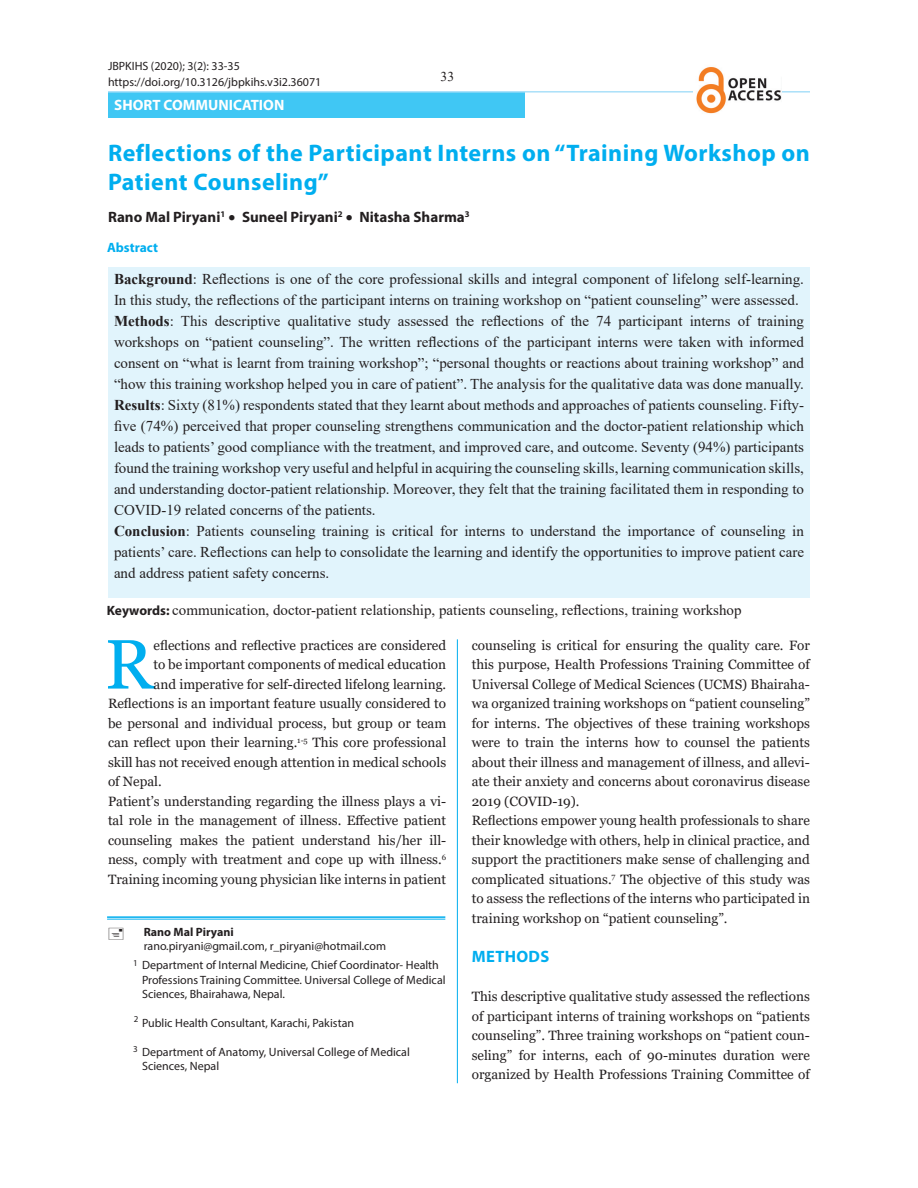
<style>
.page{position:relative;width:918px;height:1188px;background:#fff}
.page>*{position:absolute;margin:0;border:0;box-sizing:border-box;transform-origin:0 0}
.Starting_Paragraph_B{font:69.75px "Georgia";color:#00aeef}
.Title_of_Paper{font:700 24px/28.8px "Myriad Pro";letter-spacing:.02em;color:#00aeef}
.Inner_body_headings{font:700 16.5px "Myriad Pro";letter-spacing:.02em;color:#00aeef}
.Abstract_Text{font:15px/21px "Times New Roman";color:#231f20;text-align:justify}
.Authors{font:700 15px "Myriad Pro";color:#231f20}
.type_of_article_styl{font:700 15px "Myriad Pro";color:#fff}
.Main_Text_New{font:13.5px/19.5px "Georgia";color:#231f20;text-align:justify}
.Starting_Paragraph_B-2{font:13.5px "Georgia";color:#231f20}
.Abstract_Title{font:700 13.5px "Myriad Pro";color:#00aeef}
.t1{font:13.5px "Times New Roman";color:#231f20}
.t2{font:12px/14.4px "Myriad Pro";color:#231f20}
.t3{font:700 12px "Myriad Pro";color:#231f20}
.Journal_Main_Text{font:9px "Myriad Pro";color:#231f20}
.s1{font-weight:700}
.s2{font-family:"Myriad Pro";font-weight:700;font-size:13.5px}
</style>
<div class="page">
<div style="left:108px;top:268px;width:702px;height:330px;background:#e1f4fc"></div>
<hr style="left:107px;top:916px;width:338px;height:2px;background:#00aeef">
<hr style="left:107px;top:919px;width:338px;height:1px;background:#00aeef">
<div style="left:108px;top:93px;width:417px;height:25px;background:#40c7f4"></div>
<hr style="left:108px;top:91px;width:702px;height:2px;background:#aae0f9">
<img style="left:694px;top:67px;width:88px;height:47px">
<hr style="left:457px;top:639px;width:1px;height:444px;background:#00aeef">
<p class="t2" style="left:108px;top:59px;width:133px">JBPKIHS (2020); 3(2): 33-35</p>
<p class="t2" style="left:108px;top:75px;width:215px">https://doi.org/10.3126/jbpkihs.v3i2.36071</p>
<p class="type_of_article_styl" style="left:114px;top:95px;width:172px">SHORT COMMUNICATION</p>
<p class="t1" style="left:441px;top:67px;width:15px">33</p>
<p class="Title_of_Paper" style="left:108px;top:138px;width:703px">Reflections of the Participant Interns on “Training Workshop on<br>Patient Counseling”</p>
<p class="Authors" style="left:108px;top:207px;width:363px">Rano Mal Piryani<sup>1</sup> • Suneel Piryani<sup>2</sup> • Nitasha Sharma<sup>3</sup></p>
<p class="Abstract_Title" style="left:107px;top:238px;width:53px">Abstract</p>
<p class="Abstract_Text" style="left:114px;top:268px;width:692px"><span class="s1">Background</span>: Reflections is one of the core professional skills and integral component of lifelong self-learning.<br>In this study, the reflections of the participant interns on training workshop on “patient counseling” were assessed.</p>
<p class="Abstract_Text" style="left:114px;top:310px;width:692px"><span class="s1">Methods</span>: This descriptive qualitative study assessed the reflections of the 74 participant interns of training workshops on “patient counseling”. The written reflections of the participant interns were taken with informed consent on “what is learnt from training workshop”; “personal thoughts or reactions about training workshop” and “how this training workshop helped you in care of patient”. The analysis for the qualitative data was done manually.</p>
<p class="Abstract_Text" style="left:114px;top:394px;width:692px"><span class="s1">Results</span>: Sixty (81%) respondents stated that they learnt about methods and approaches of patients counseling. Fifty&shy;five (74%) perceived that proper counseling strengthens communication and the doctor-patient relationship which leads to patients’ good compliance with the treatment, and improved care, and outcome. Seventy (94%) participants found the training workshop very useful and helpful in acquiring the counseling skills, learning communication skills, and understanding doctor-patient relationship. Moreover, they felt that the training facilitated them in responding to COVID-19 related concerns of the patients.</p>
<p class="Abstract_Text" style="left:114px;top:520px;width:692px"><span class="s1">Conclusion</span>: Patients counseling training is critical for interns to understand the importance of counseling in patients’ care. Reflections can help to consolidate the learning and identify the opportunities to improve patient care and address patient safety concerns.</p>
<p class="Abstract_Text" style="left:107px;top:599px;width:636px"><span class="s2">Keywords:</span> communication, doctor-patient relationship, patients counseling, reflections, training workshop</p>
<p class="Starting_Paragraph_B" style="left:105px;top:622px;width:50px">R</p>
<p class="Starting_Paragraph_B-2" style="left:154px;top:637px;width:294px">eflections and reflective practices are considered</p>
<p class="Starting_Paragraph_B-2" style="left:154px;top:656px;width:294px">to be important components of medical education</p>
<p class="Starting_Paragraph_B-2" style="left:154px;top:676px;width:294px">and imperative for self-directed lifelong learning.</p>
<p class="Starting_Paragraph_B-2" style="left:108px;top:695px;width:340px">Reflections is an important feature usually considered to</p>
<p class="Starting_Paragraph_B-2" style="left:108px;top:715px;width:340px">be personal and individual process, but group or team</p>
<p class="Starting_Paragraph_B-2" style="left:108px;top:734px;width:340px">can reflect upon their learning.<sup>1-5</sup> This core professional</p>
<p class="Starting_Paragraph_B-2" style="left:108px;top:754px;width:340px">skill has not received enough attention in medical schools</p>
<p class="Starting_Paragraph_B-2" style="left:108px;top:773px;width:55px">of Nepal.</p>
<p class="Main_Text_New" style="left:108px;top:791px;width:340px">Patient’s understanding regarding the illness plays a vi&shy;tal role in the management of illness. Effective patient counseling makes the patient understand his/her ill&shy;ness, comply with treatment and cope up with illness.<sup>6<br></sup>Training incoming young physician like interns in patient</p>
<p class="t3" style="left:144px;top:924px;width:91px">Rano Mal Piryani</p>
<p class="t2" style="left:144px;top:939px;width:244px">rano.piryani@gmail.com, r_piryani@hotmail.com</p>
<p class="Journal_Main_Text" style="left:133px;top:957px;width:6px">1</p>
<p class="t2" style="left:142px;top:958px;width:305px">Department of Internal Medicine, Chief Coordinator- Health<br>Professions Training Committee. Universal College of Medical<br>Sciences, Bhairahawa, Nepal.</p>
<p class="t2" style="left:142px;top:1016px;width:214px">Public Health Consultant, Karachi, Pakistan</p>
<p class="t2" style="left:142px;top:1044px;width:269px">Department of Anatomy, Universal College of Medical<br>Sciences, Nepal</p>
<p class="Journal_Main_Text" style="left:134px;top:1014px;width:6px">2</p>
<p class="Journal_Main_Text" style="left:133px;top:1044px;width:6px">3</p>
<p class="Main_Text_New" style="left:472px;top:635px;width:340px">counseling is critical for ensuring the quality care. For this purpose, Health Professions Training Committee of Universal College of Medical Sciences (UCMS) Bhairaha&shy;wa organized training workshops on “patient counseling” for interns. The objectives of these training workshops were to train the interns how to counsel the patients about their illness and management of illness, and allevi&shy;ate their anxiety and concerns about coronavirus disease 2019 (COVID-19).</p>
<p class="Main_Text_New" style="left:472px;top:811px;width:340px">Reflections empower young health professionals to share their knowledge with others, help in clinical practice, and support the practitioners make sense of challenging and complicated situations.<sup>7</sup> The objective of this study was to assess the reflections of the interns who participated in training workshop on “patient counseling”.</p>
<p class="Inner_body_headings" style="left:472px;top:946px;width:79px">METHODS</p>
<p class="Main_Text_New" style="left:472px;top:987px;width:340px">This descriptive qualitative study assessed the reflections of participant interns of training workshops on “patients counseling”. Three training workshops on “patient coun&shy;seling” for interns, each of 90-minutes duration were organized by Health Professions Training Committee of</p>
</div>
